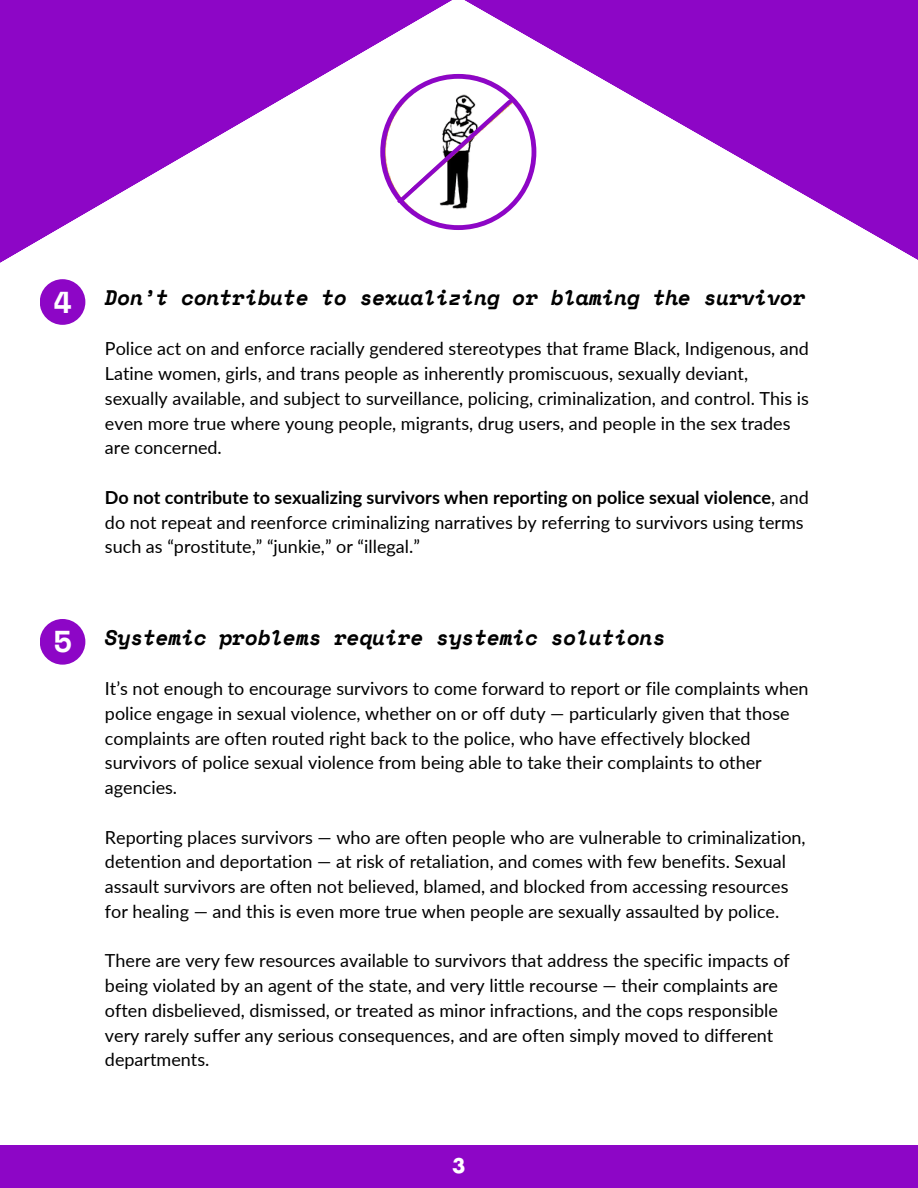
<style>
.page{position:relative;width:918px;height:1188px;background:#fff}
.page>*{position:absolute;margin:0;border:0;box-sizing:border-box;transform-origin:0 0}
.t1{font:700 30.15px "Space Mono";color:#fff}
.t2{font:italic 700 21px "Space Mono";letter-spacing:-.005em;color:#000}
.t3{font:700 19.5px "Futura";color:#fff}
.t4{font:18px/24.8px "Lato";color:#000}
.s1{font-weight:700}
</style>
<div class="page">
<svg style="left:0;top:0;width:459px;height:325px"></svg>
<svg style="left:464px;top:0;width:454px;height:260px;fill:#8d06c6"></svg>
<div style="left:0;top:1145px;width:918px;height:43px;background:#8d06c6"></div>
<div style="left:40px;top:619px;width:45px;height:46px;background:#8d06c6;border-radius:50%"></div>
<svg style="left:380px;top:74px;width:156px;height:156px"></svg>
<p class="t1" style="left:53px;top:279px;width:20px">4</p>
<p class="t2" style="left:105px;top:282px;width:702px">Don’t contribute to sexualizing or blaming the survivor</p>
<p class="t4" style="left:105px;top:336px;width:706px">Police act on and enforce racially gendered stereotypes that frame Black, Indigenous, and Latine women, girls, and trans people as inherently promiscuous, sexually deviant, sexually available, and subject to surveillance, policing, criminalization, and control. This is even more true where young people, migrants, drug users, and people in the sex trades are concerned.</p>
<p class="t4" style="left:105px;top:484px;width:705px"><span class="s1">Do not contribute to sexualizing survivors when reporting on police sexual violence</span>, and do not repeat and reenforce criminalizing narratives by referring to survivors using terms such as “prostitute,” “junkie,” or “illegal.”</p>
<p class="t1" style="left:53px;top:619px;width:20px">5</p>
<p class="t2" style="left:105px;top:621px;width:562px">Systemic problems require systemic solutions</p>
<p class="t4" style="left:105px;top:676px;width:705px">It’s not enough to encourage survivors to come forward to report or file complaints when police engage in sexual violence, whether on or off duty — particularly given that those complaints are often routed right back to the police, who have effectively blocked survivors of police sexual violence from being able to take their complaints to other agencies.</p>
<p class="t4" style="left:105px;top:824px;width:702px">Reporting places survivors — who are often people who are vulnerable to criminalization, detention and deportation — at risk of retaliation, and comes with few benefits. Sexual assault survivors are often not believed, blamed, and blocked from accessing resources for healing — and this is even more true when people are sexually assaulted by police.</p>
<p class="t4" style="left:105px;top:948px;width:686px">There are very few resources available to survivors that address the specific impacts of being violated by an agent of the state, and very little recourse — their complaints are often disbelieved, dismissed, or treated as minor infractions, and the cops responsible very rarely suffer any serious consequences, and are often simply moved to different departments.</p>
<p class="t3" style="left:452px;top:1157px;width:15px">3</p>
</div>
